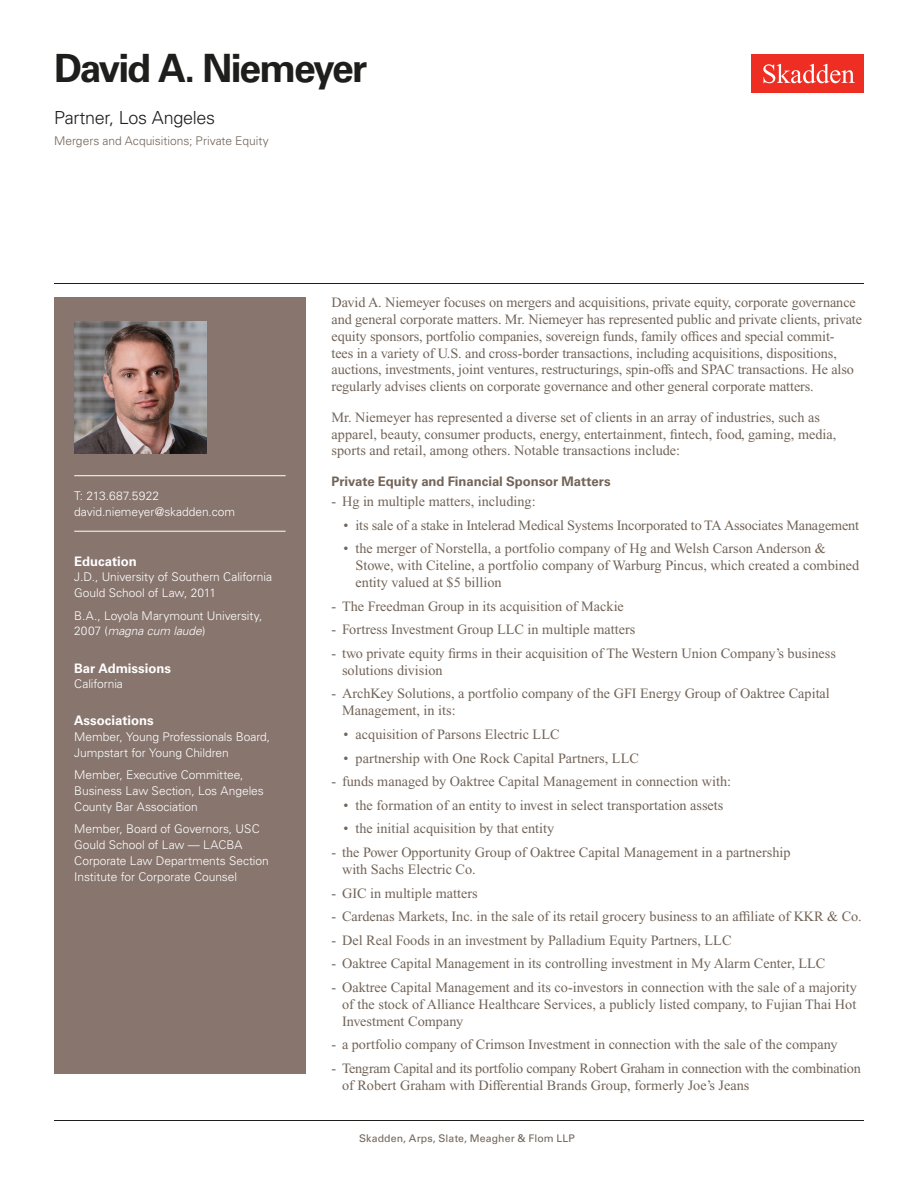
<style>
.page{position:relative;width:918px;height:1188px;background:#fff}
.page>*{position:absolute;margin:0;border:0;box-sizing:border-box;transform-origin:0 0}
.Name{font:700 39px "Univers LT Std";letter-spacing:-.055em;color:#1e1e1d}
.Title_and_Office{font:300 18px "Univers LT Std";letter-spacing:-.02em;color:#1e1e1d}
.Main_Body_Bulleted{font:14.25px/16.8px "Times New Roman PS Std";color:#726458}
.Main_Body{font:14.25px/16.8px "Times New Roman PS Std";letter-spacing:-.005em;color:#726458}
.Main_Body_Second_Level_Bullet{font:14.25px/16.8px "Times New Roman PS Std";color:#726458}
.Main_Body_Bulleted-2{font:14.25px/16.8px "Times New Roman PS Std";letter-spacing:-.02em;color:#726458}
.Main_Body_Subhead{font:700 13.2px "Univers LT Std";color:#726458}
.Bar_Admission_Education{font:700 13.2px "Univers LT Std";letter-spacing:-.005em;color:#fff}
.Sidebar_text{font:300 12px/15.8px "Univers LT Std";letter-spacing:-.005em;color:#fff}
.Practice{font:300 12px "Univers LT Std";color:#726458}
.Email{font:300 12px "Univers LT Std";letter-spacing:-.005em;color:#fff}
.Phone_Number{font:300 12px "Univers LT Std";letter-spacing:.01em;color:#fff}
.Folio{font:10.5px "Univers LT Std";letter-spacing:.01em;color:#726458}
.s1{font-style:italic}
.s2{font-weight:700;color:#fff}
</style>
<div class="page">
<div style="left:752px;top:54px;width:112px;height:39px;background:#ee2e22"></div>
<svg style="left:763px;top:64px;width:92px;height:19px"></svg>
<div style="left:54px;top:297px;width:252px;height:777px;background:#87756e"></div>
<hr style="left:74px;top:475px;width:212px;height:1px;background:#fff">
<hr style="left:74px;top:531px;width:212px;height:1px;background:#fff">
<img style="left:74px;top:321px;width:132px;height:133px">
<hr style="left:54px;top:1120px;width:810px;height:1px;background:#1e1e1d">
<hr style="left:54px;top:283px;width:810px;height:1px;background:#1e1e1d">
<h1 class="Name" style="left:54px;top:46px;width:315px">David A. Niemeyer</h1>
<h2 class="Title_and_Office" style="left:54px;top:107px;width:163px">Partner, Los Angeles</h2>
<h3 class="Practice" style="left:54px;top:134px;width:216px">Mergers and Acquisitions; Private Equity</h3>
<p class="Phone_Number" style="left:74px;top:489px;width:86px">T: 213.687.5922</p>
<p class="Email" style="left:74px;top:504px;width:162px">david.niemeyer@skadden.com</p>
<h4 class="Bar_Admission_Education" style="left:74px;top:553px;width:64px">Education</h4>
<p class="Sidebar_text" style="left:74px;top:569px;width:199px">J.D., University of Southern California<br>Gould School of Law, 2011</p>
<p class="Sidebar_text" style="left:74px;top:608px;width:190px">B.A., Loyola Marymount University,<br>2007 (<span class="s1">magna cum laude</span>)</p>
<h4 class="Bar_Admission_Education" style="left:74px;top:660px;width:98px">Bar Admissions</h4>
<p class="Sidebar_text" style="left:74px;top:676px;width:50px">California</p>
<h4 class="Bar_Admission_Education" style="left:74px;top:713px;width:81px">Associations</h4>
<p class="Sidebar_text" style="left:74px;top:729px;width:198px">Member, Young Professionals Board,<br>Jumpstart for Young Children</p>
<p class="Sidebar_text" style="left:74px;top:767px;width:191px">Member, Executive Committee,<br>Business Law Section, Los Angeles<br>County Bar Association</p>
<p class="Sidebar_text" style="left:74px;top:821px;width:196px">Member, Board of Governors, USC<br>Gould School of Law — LACBA<br>Corporate Law Departments Section<br>Institute for Corporate Counsel</p>
<p class="Main_Body" style="left:332px;top:294px;width:532px">David A. Niemeyer focuses on mergers and acquisitions, private equity, corporate governance and general corporate matters. Mr. Niemeyer has represented public and private clients, private equity sponsors, portfolio companies, sovereign funds, family offices and special commit-<br>tees in a variety of U.S. and cross-border transactions, including acquisitions, dispositions, auctions, investments, joint ventures, restructurings, spin-offs and SPAC transactions. He also regularly advises clients on corporate governance and other general corporate matters.</p>
<p class="Main_Body" style="left:332px;top:409px;width:506px">Mr. Niemeyer has represented a diverse set of clients in an array of industries, such as apparel, beauty, consumer products, energy, entertainment, fintech, food, gaming, media, sports and retail, among others. Notable transactions include:</p>
<p class="Main_Body_Subhead" style="left:332px;top:473px;width:281px">Private Equity and Financial Sponsor Matters</p>
<p class="Main_Body_Bulleted" style="left:332px;top:493px;width:206px">- Hg in multiple matters, including:</p>
<p class="Main_Body_Second_Level_Bullet" style="left:344px;top:517px;width:517px">• its sale of a stake in Intelerad Medical Systems Incorporated to TA Associates Management</p>
<p class="Main_Body_Second_Level_Bullet" style="left:356px;top:540px;width:505px;text-indent:-12px">• the merger of Norstella, a portfolio company of Hg and Welsh Carson Anderson &amp;<br>Stowe, with Citeline, a portfolio company of Warburg Pincus, which created a combined entity valued at $5 billion</p>
<p class="Main_Body_Bulleted" style="left:332px;top:598px;width:294px">- The Freedman Group in its acquisition of Mackie</p>
<p class="Main_Body_Bulleted" style="left:332px;top:621px;width:305px">- Fortress Investment Group LLC in multiple matters</p>
<p class="Main_Body_Bulleted" style="left:342px;top:645px;width:495px;text-indent:-10px">- two private equity firms in their acquisition of The Western Union Company’s business solutions division</p>
<p class="Main_Body_Bulleted" style="left:342px;top:685px;width:489px;text-indent:-10px">- ArchKey Solutions, a portfolio company of the GFI Energy Group of Oaktree Capital<br>Management, in its:</p>
<p class="Main_Body_Second_Level_Bullet" style="left:344px;top:726px;width:218px">• acquisition of Parsons Electric LLC</p>
<p class="Main_Body_Second_Level_Bullet" style="left:344px;top:749px;width:297px">• partnership with One Rock Capital Partners, LLC</p>
<p class="Main_Body_Bulleted" style="left:332px;top:773px;width:401px">- funds managed by Oaktree Capital Management in connection with:</p>
<p class="Main_Body_Second_Level_Bullet" style="left:344px;top:797px;width:381px">• the formation of an entity to invest in select transportation assets</p>
<p class="Main_Body_Second_Level_Bullet" style="left:344px;top:820px;width:212px">• the initial acquisition by that entity</p>
<p class="Main_Body_Bulleted" style="left:342px;top:844px;width:450px;text-indent:-10px">- the Power Opportunity Group of Oaktree Capital Management in a partnership with Sachs Electric Co.</p>
<p class="Main_Body_Bulleted" style="left:332px;top:884px;width:148px">- GIC in multiple matters</p>
<p class="Main_Body_Bulleted" style="left:332px;top:908px;width:532px">- Cardenas Markets, Inc. in the sale of its retail grocery business to an affiliate of KKR &amp; Co.</p>
<p class="Main_Body_Bulleted" style="left:332px;top:932px;width:401px">- Del Real Foods in an investment by Palladium Equity Partners, LLC</p>
<p class="Main_Body_Bulleted" style="left:332px;top:955px;width:495px">- Oaktree Capital Management in its controlling investment in My Alarm Center, LLC</p>
<p class="Main_Body_Bulleted" style="left:342px;top:979px;width:516px;text-align:justify;text-indent:-10px">- Oaktree Capital Management and its co-investors in connection with the sale of a majority of the stock of Alliance Healthcare Services, a publicly listed company, to Fujian Thai Hot Investment Company</p>
<p class="Main_Body_Bulleted" style="left:332px;top:1036px;width:508px">- a portfolio company of Crimson Investment in connection with the sale of the company</p>
<p class="Main_Body_Bulleted-2" style="left:342px;top:1060px;width:520px;text-indent:-10px">- Tengram Capital and its portfolio company Robert Graham in connection with the combination of Robert Graham with Differential Brands Group, formerly Joe’s Jeans</p>
<h5 class="Folio" style="left:343px;top:1132px;width:233px"><span class="s2">1</span> Skadden, Arps, Slate, Meagher &amp; Flom LLP</h5>
</div>
